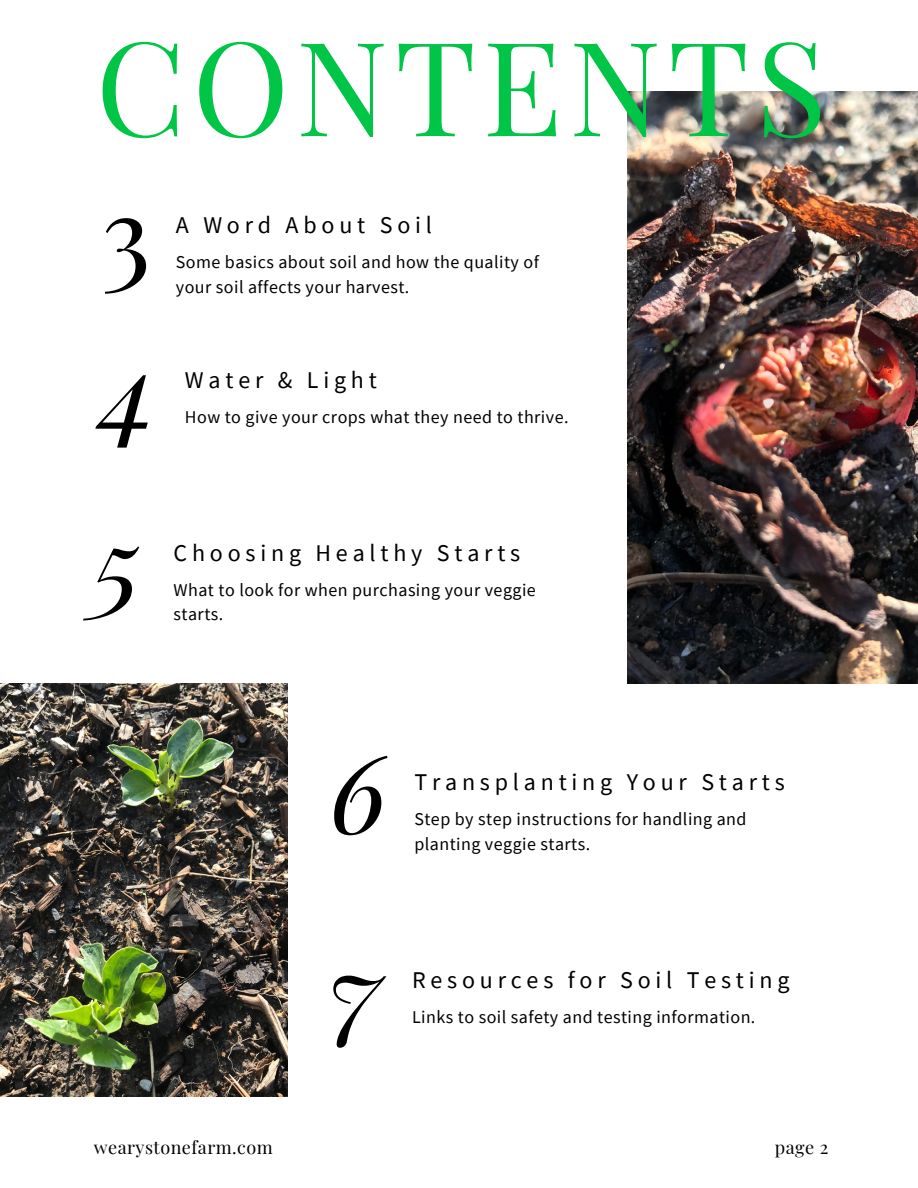
<style>
.page{position:relative;width:918px;height:1188px;background:#fff}
.page>*{position:absolute;margin:0;border:0;box-sizing:border-box;transform-origin:0 0}
.t1{font:130.95px "Playfair Display";letter-spacing:.05em;color:#00c546}
.t2{font:111.15px "Playfair Display";color:#000}
.t3{font:italic 108px "Playfair Display";color:#000}
.t4{font:24px "Source Sans Pro";letter-spacing:.2em;color:#000}
.t5{font:18px/24.8px "Source Sans Pro";letter-spacing:.025em;color:#000}
.t6{font:18px "Playfair Display";letter-spacing:.025em;color:#000}
</style>
<div class="page">
<img style="left:628px;top:92px;width:290px;height:592px">
<img style="left:0;top:683px;width:288px;height:413px">
<p class="t1" style="left:96px;top:-5px;width:732px">CONTENTS</p>
<p class="t2" style="left:101px;top:157px;width:52px">3</p>
<p class="t4" style="left:176px;top:210px;width:258px">A Word About Soil</p>
<p class="t5" style="left:176px;top:250px;width:365px">Some basics about soil and how the quality of your soil affects your harvest.</p>
<p class="t3" style="left:101px;top:316px;width:57px">4</p>
<p class="t4" style="left:185px;top:365px;width:193px">Water &amp; Light</p>
<p class="t5" style="left:185px;top:405px;width:385px">How to give your crops what they need to thrive.</p>
<p class="t3" style="left:92px;top:488px;width:51px">5</p>
<p class="t4" style="left:174px;top:537px;width:348px">Choosing Healthy Starts</p>
<p class="t5" style="left:174px;top:577px;width:364px">What to look for when purchasing your veggie starts.</p>
<p class="t3" style="left:330px;top:717px;width:58px">6</p>
<p class="t4" style="left:414px;top:766px;width:372px">Transplanting Your Starts</p>
<p class="t5" style="left:414px;top:806px;width:334px">Step by step instructions for handling and planting veggie starts.</p>
<p class="t3" style="left:328px;top:915px;width:54px">7</p>
<p class="t4" style="left:412px;top:964px;width:379px">Resources for Soil Testing</p>
<p class="t5" style="left:412px;top:1004px;width:345px">Links to soil safety and testing information.</p>
<p class="t6" style="left:94px;top:1134px;width:180px">wearystonefarm.com</p>
<p class="t6" style="left:775px;top:1134px;width:55px">page 2</p>
</div>
